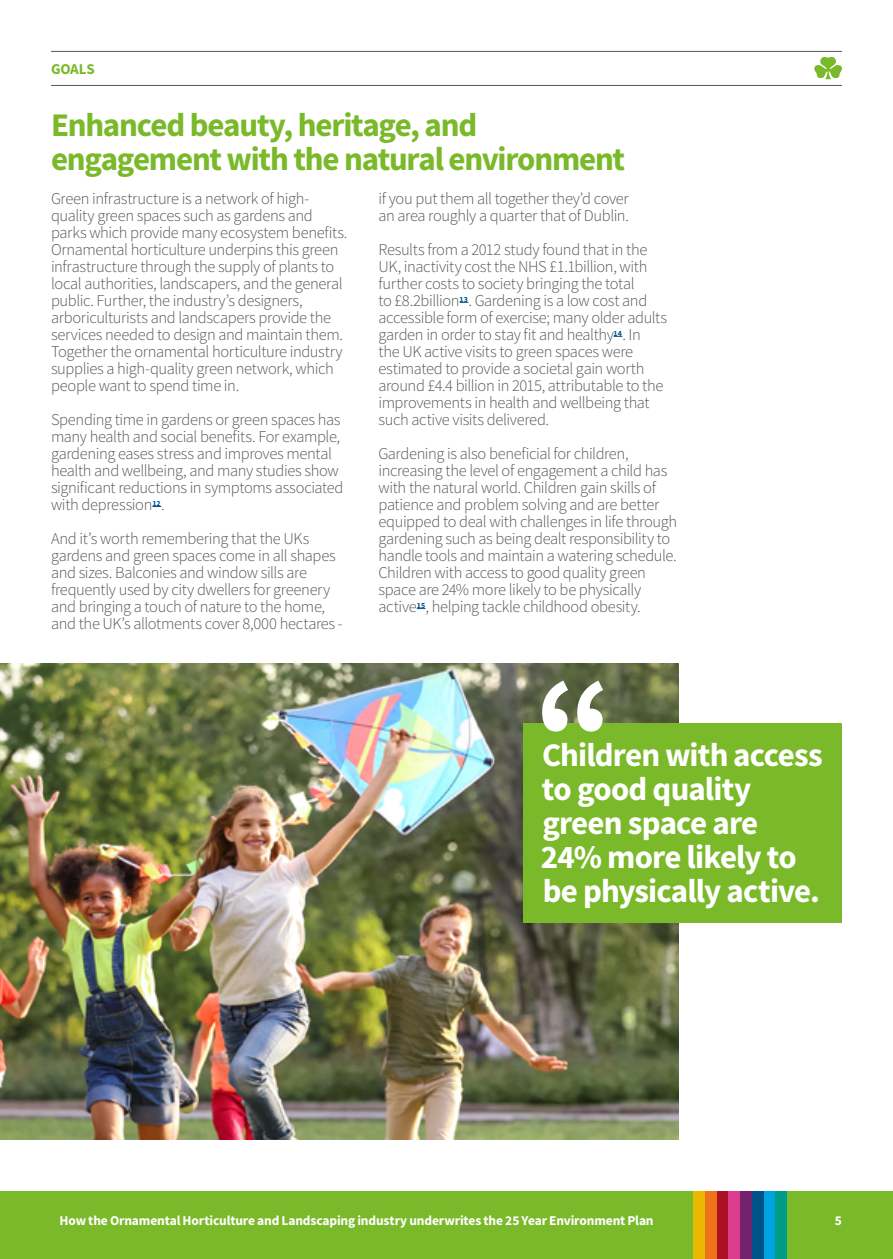
<style>
.page{position:relative;width:893px;height:1259px;background:#fff}
.page>*{position:absolute;margin:0;border:0;box-sizing:border-box;transform-origin:0 0}
.t1{font:33px/34px "Source Sans Variable";letter-spacing:-.03em;color:#fff}
.t2{font:33px/34px "Source Sans Variable";letter-spacing:-.035em;color:#7ab929}
.t3{font:16.5px/17px "Source Sans Variable";letter-spacing:-.025em;color:#535658}
.t4{font:15px "Source Sans Variable";letter-spacing:-.01em;color:#7ab929}
.t5{font:13.5px "Source Sans Variable";letter-spacing:-.01em;color:#fff}
</style>
<div class="page">
<div style="left:0;top:1191px;width:893px;height:68px;background:#7ab929"></div>
<div style="left:693px;top:1191px;width:12px;height:68px;background:#ebb800"></div>
<div style="left:705px;top:1191px;width:12px;height:68px;background:#ee7219"></div>
<div style="left:717px;top:1191px;width:11px;height:68px;background:#aa1124"></div>
<div style="left:728px;top:1191px;width:12px;height:68px;background:#db3c8e"></div>
<div style="left:740px;top:1191px;width:12px;height:68px;background:#72216a"></div>
<div style="left:752px;top:1191px;width:12px;height:68px;background:#00538a"></div>
<div style="left:764px;top:1191px;width:11px;height:68px;background:#00a3e2"></div>
<div style="left:775px;top:1191px;width:12px;height:68px;background:#009b87"></div>
<hr style="left:51px;top:85px;width:791px;height:1px;background:#535658">
<hr style="left:51px;top:51px;width:791px;height:1px;background:#535658">
<svg style="left:814px;top:57px;width:28px;height:22px"></svg>
<img style="left:0;top:663px;width:678px;height:477px">
<div style="left:523px;top:723px;width:319px;height:200px;background:#7ab929"></div>
<svg style="left:542px;top:680px;width:61px;height:51px"></svg>
<p class="t4" style="left:51px;top:60px;width:45px">GOALS</p>
<p class="t2" style="left:51px;top:108px;width:576px">Enhanced beauty, heritage, and engagement with the natural environment</p>
<p class="t3" style="left:51px;top:190px;width:298px">Green infrastructure is a network of high&shy;quality green spaces such as gardens and parks which provide many ecosystem benefits.<br>Ornamental horticulture underpins this green infrastructure through the supply of plants to local authorities, landscapers, and the general public. Further, the industry’s designers, arboriculturists and landscapers provide the services needed to design and maintain them.<br>Together the ornamental horticulture industry supplies a high-quality green network, which people want to spend time in.</p>
<p class="t3" style="left:51px;top:411px;width:294px">Spending time in gardens or green spaces has many health and social benefits. For example, gardening eases stress and improves mental health and wellbeing, and many studies show significant reductions in symptoms associated with depression<sup>12</sup>.</p>
<p class="t3" style="left:51px;top:530px;width:293px">And it’s worth remembering that the UKs gardens and green spaces come in all shapes and sizes. Balconies and window sills are frequently used by city dwellers for greenery and bringing a touch of nature to the home, and the UK’s allotments cover 8,000 hectares -</p>
<p class="t3" style="left:378px;top:190px;width:252px">if you put them all together they’d cover an area roughly a quarter that of Dublin.</p>
<p class="t3" style="left:378px;top:241px;width:290px">Results from a 2012 study found that in the UK, inactivity cost the NHS £1.1billion, with further costs to society bringing the total<br>to £8.2billion<sup>13</sup>. Gardening is a low cost and accessible form of exercise; many older adults garden in order to stay fit and healthy<sup>14</sup>. In<br>the UK active visits to green spaces were estimated to provide a societal gain worth around £4.4 billion in 2015, attributable to the improvements in health and wellbeing that such active visits delivered.</p>
<p class="t3" style="left:378px;top:445px;width:300px">Gardening is also beneficial for children, increasing the level of engagement a child has with the natural world. Children gain skills of patience and problem solving and are better equipped to deal with challenges in life through gardening such as being dealt responsibility to handle tools and maintain a watering schedule.<br>Children with access to good quality green space are 24% more likely to be physically active<sup>15</sup>, helping tackle childhood obesity.</p>
<p class="t1" style="left:541px;top:738px;width:283px">Children with access to good quality green space are<br>24% more likely to be physically active.</p>
<p class="t5" style="left:60px;top:1212px;width:596px">How the Ornamental Horticulture and Landscaping industry underwrites the 25 Year Environment Plan</p>
<p class="t5" style="left:835px;top:1212px;width:9px">5</p>
</div>
